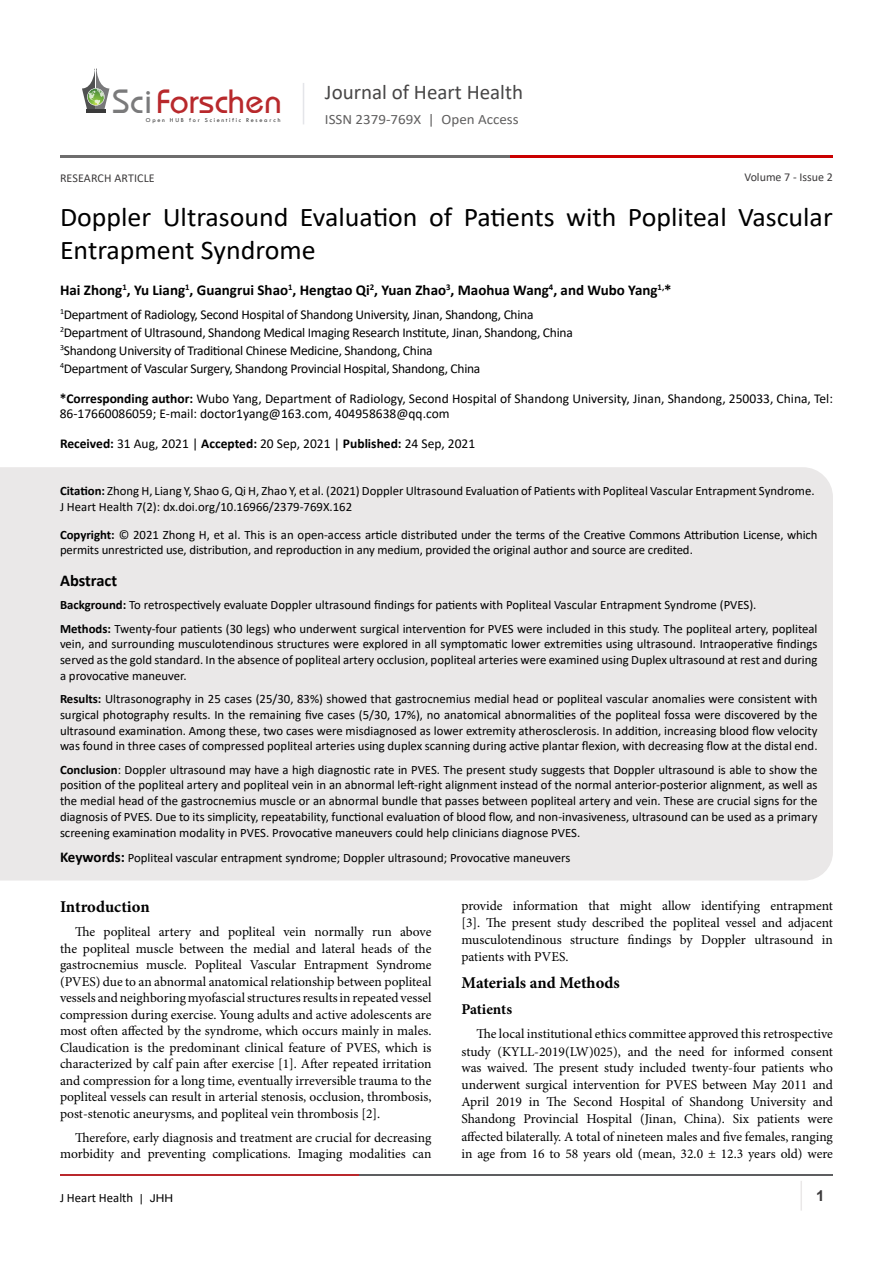
<style>
.page{position:relative;width:893px;height:1263px;background:#fff}
.page>*{position:absolute;margin:0;border:0;box-sizing:border-box;transform-origin:0 0}
.t1{font:35.1px "Opal";color:#b8292c}
.t2{font:27px/33px "Calibri";color:#000}
.t3{font:21px "Calibri";color:#474646}
.heading_1{font:700 16.5px "Minion Pro";color:#000}
.t4{font:700 16.5px "Calibri";color:#000}
.t5{font:700 15px "Calibri";color:#000}
.heading_1_1{font:700 15px "Minion Pro";letter-spacing:-.005em;color:#000}
.t6{font:700 15px "Arial";color:#3c3a3b}
.t7{font:14.25px "Calibri";color:#605f5f;scale:1.05 1}
.t8{font:13.5px/16.5px "Minion Pro";color:#000;text-align:justify}
.t9{font:13.5px "Calibri";letter-spacing:-.02em;color:#000}
.t10{font:13.5px/15px "Calibri";color:#000}
.Body_Text{font:12.75px/15.8px "Calibri";color:#000;text-align:justify}
.t11{font:12px "Calibri";color:#3c3a3b}
.t12{font:6.15px "Tw Cen";letter-spacing:.28em;color:#3a3a3a}
.s1{color:#7a7a7b}
.s2{font-weight:700}
.s3{font-weight:700;font-size:15px}
.s4{font-family:"Arial";font-size:10.8px}
</style>
<div class="page">
<hr style="left:86px;top:109px;width:19px;height:4px;background:#3a3a3a">
<svg style="left:82px;top:68px;width:27px;height:41px"></svg>
<hr style="left:303px;top:83px;width:1px;height:41px;background:#e4e5e9">
<hr style="left:800px;top:1181px;width:2px;height:29px;background:#eae8e8">
<hr style="left:60px;top:1174px;width:300px;height:2px;background:#b9282c">
<hr style="left:359px;top:1174px;width:474px;height:2px;background:#5d5e60">
<hr style="left:60px;top:155px;width:535px;height:2px;background:#6e6d6d">
<hr style="left:511px;top:155px;width:322px;height:2px;background:#ca0000">
<div style="left:0;top:467px;width:833px;height:413px;background:#eae8e8"></div>
<h1 class="t1" style="left:113px;top:80px;width:171px"><span class="s1">Sci</span>Forschen</h1>
<p class="t12" style="left:146px;top:116px;width:136px">Open HUB for Scientific Research</p>
<h3 class="t3" style="left:325px;top:77px;width:200px">Journal of Heart Health</h3>
<p class="t7" style="left:325px;top:110px;width:186px">ISSN 2379-769X | Open Access</p>
<p class="t11" style="left:744px;top:169px;width:90px">Volume 7 - Issue 2</p>
<p class="t11" style="left:60px;top:170px;width:96px">RESEARCH ARTICLE</p>
<p class="t2" style="left:60px;top:199px;width:774px">Doppler Ultrasound Evaluation of Patients with Popliteal Vascular<br>Entrapment Syndrome</p>
<p class="t5" style="left:60px;top:279px;width:613px">Hai Zhong<sup>1</sup>, Yu Liang<sup>1</sup>, Guangrui Shao<sup>1</sup>, Hengtao Qi<sup>2</sup>, Yuan Zhao<sup>3</sup>, Maohua Wang<sup>4</sup>, and Wubo Yang<sup>1,</sup>*</p>
<p class="t9" style="left:60px;top:305px;width:475px"><sup>1</sup>Department of Radiology, Second Hospital of Shandong University, Jinan, Shandong, China</p>
<p class="t9" style="left:60px;top:323px;width:514px"><sup>2</sup>Department of Ultrasound, Shandong Medical Imaging Research Institute, Jinan, Shandong, China</p>
<p class="t9" style="left:60px;top:341px;width:374px"><sup>3</sup>Shandong University of Traditional Chinese Medicine, Shandong, China</p>
<p class="t9" style="left:60px;top:359px;width:422px"><sup>4</sup>Department of Vascular Surgery, Shandong Provincial Hospital, Shandong, China</p>
<p class="t10" style="left:60px;top:391px;width:775px"><span class="s2">*Corresponding author:</span> Wubo Yang, Department of Radiology, Second Hospital of Shandong University, Jinan, Shandong, 250033, China, Tel:<br>86-17660086059; E-mail: doctor1yang@163.com, 404958638@qq.com</p>
<p class="t10" style="left:60px;top:435px;width:417px"><span class="s2">Received:</span> 31 Aug, 2021 | <span class="s2">Accepted:</span> 20 Sep, 2021 | <span class="s2">Published:</span> 24 Sep, 2021</p>
<p class="Body_Text" style="left:60px;top:483px;width:756px"><span class="s2">Citation:</span> Zhong H, Liang Y, Shao G, Qi H, Zhao Y, et al. (2021) Doppler Ultrasound Evaluation of Patients with Popliteal Vascular Entrapment Syndrome.<br>J Heart Health 7(2): dx.doi.org/10.16966/2379-769X.162</p>
<p class="Body_Text" style="left:60px;top:526px;width:759px"><span class="s2">Copyright:</span> © 2021 Zhong H, et al. This is an open-access article distributed under the terms of the Creative Commons Attribution License, which permits unrestricted use, distribution, and reproduction in any medium, provided the original author and source are credited.</p>
<p class="t4" style="left:60px;top:569px;width:59px">Abstract</p>
<p class="Body_Text" style="left:60px;top:597px;width:698px"><span class="s2">Background:</span> To retrospectively evaluate Doppler ultrasound findings for patients with Popliteal Vascular Entrapment Syndrome (PVES).</p>
<p class="Body_Text" style="left:60px;top:620px;width:759px"><span class="s2">Methods:</span> Twenty-four patients (30 legs) who underwent surgical intervention for PVES were included in this study. The popliteal artery, popliteal vein, and surrounding musculotendinous structures were explored in all symptomatic lower extremities using ultrasound. Intraoperative findings served as the gold standard. In the absence of popliteal artery occlusion, popliteal arteries were examined using Duplex ultrasound at rest and during a provocative maneuver.</p>
<p class="Body_Text" style="left:60px;top:691px;width:759px"><span class="s2">Results:</span> Ultrasonography in 25 cases (25/30, 83%) showed that gastrocnemius medial head or popliteal vascular anomalies were consistent with surgical photography results. In the remaining five cases (5/30, 17%), no anatomical abnormalities of the popliteal fossa were discovered by the ultrasound examination. Among these, two cases were misdiagnosed as lower extremity atherosclerosis. In addition, increasing blood flow velocity was found in three cases of compressed popliteal arteries using duplex scanning during active plantar flexion, with decreasing flow at the distal end.</p>
<p class="Body_Text" style="left:60px;top:761px;width:759px"><span class="s2">Conclusion</span>: Doppler ultrasound may have a high diagnostic rate in PVES. The present study suggests that Doppler ultrasound is able to show the position of the popliteal artery and popliteal vein in an abnormal left-right alignment instead of the normal anterior-posterior alignment, as well as the medial head of the gastrocnemius muscle or an abnormal bundle that passes between popliteal artery and vein. These are crucial signs for the diagnosis of PVES. Due to its simplicity, repeatability, functional evaluation of blood flow, and non-invasiveness, ultrasound can be used as a primary screening examination modality in PVES. Provocative maneuvers could help clinicians diagnose PVES.</p>
<p class="Body_Text" style="left:60px;top:850px;width:512px"><span class="s3">Keywords:</span> Popliteal vascular entrapment syndrome; Doppler ultrasound; Provocative maneuvers</p>
<p class="heading_1" style="left:60px;top:895px;width:91px">Introduction</p>
<p class="t8" style="left:60px;top:924px;width:373px;text-indent:15px">The popliteal artery and popliteal vein normally run above the popliteal muscle between the medial and lateral heads of the gastrocnemius muscle. Popliteal Vascular Entrapment Syndrome (PVES) due to an abnormal anatomical relationship between popliteal vessels and neighboring myofascial structures results in repeated vessel compression during exercise. Young adults and active adolescents are most often affected by the syndrome, which occurs mainly in males.<br>Claudication is the predominant clinical feature of PVES, which is characterized by calf pain after exercise [1]. After repeated irritation and compression for a long time, eventually irreversible trauma to the popliteal vessels can result in arterial stenosis, occlusion, thrombosis, post-stenotic aneurysms, and popliteal vein thrombosis [2].</p>
<p class="t8" style="left:60px;top:1129px;width:373px;text-align:right">Therefore, early diagnosis and treatment are crucial for decreasing morbidity and preventing complications. Imaging modalities can</p>
<p class="t8" style="left:461px;top:898px;width:373px;line-height:17px">provide information that might allow identifying entrapment [3]. The present study described the popliteal vessel and adjacent musculotendinous structure findings by Doppler ultrasound in patients with PVES.</p>
<p class="heading_1" style="left:461px;top:971px;width:160px">Materials and Methods</p>
<p class="heading_1_1" style="left:461px;top:998px;width:52px">Patients</p>
<p class="t8" style="left:461px;top:1026px;width:373px;line-height:17.1px;text-indent:15px">The local institutional ethics committee approved this retrospective study (KYLL-2019(LW)025), and the need for informed consent was waived. The present study included twenty-four patients who underwent surgical intervention for PVES between May 2011 and April 2019 in The Second Hospital of Shandong University and Shandong Provincial Hospital (Jinan, China). Six patients were affected bilaterally. A total of nineteen males and five females, ranging in age from 16 to 58 years old (mean, 32.0 ± 12.3 years old) were</p>
<p class="Body_Text" style="left:60px;top:1190px;width:115px">J Heart Health <span class="s4">| JHH</span></p>
<p class="t6" style="left:816px;top:1185px;width:10px">1</p>
</div>
